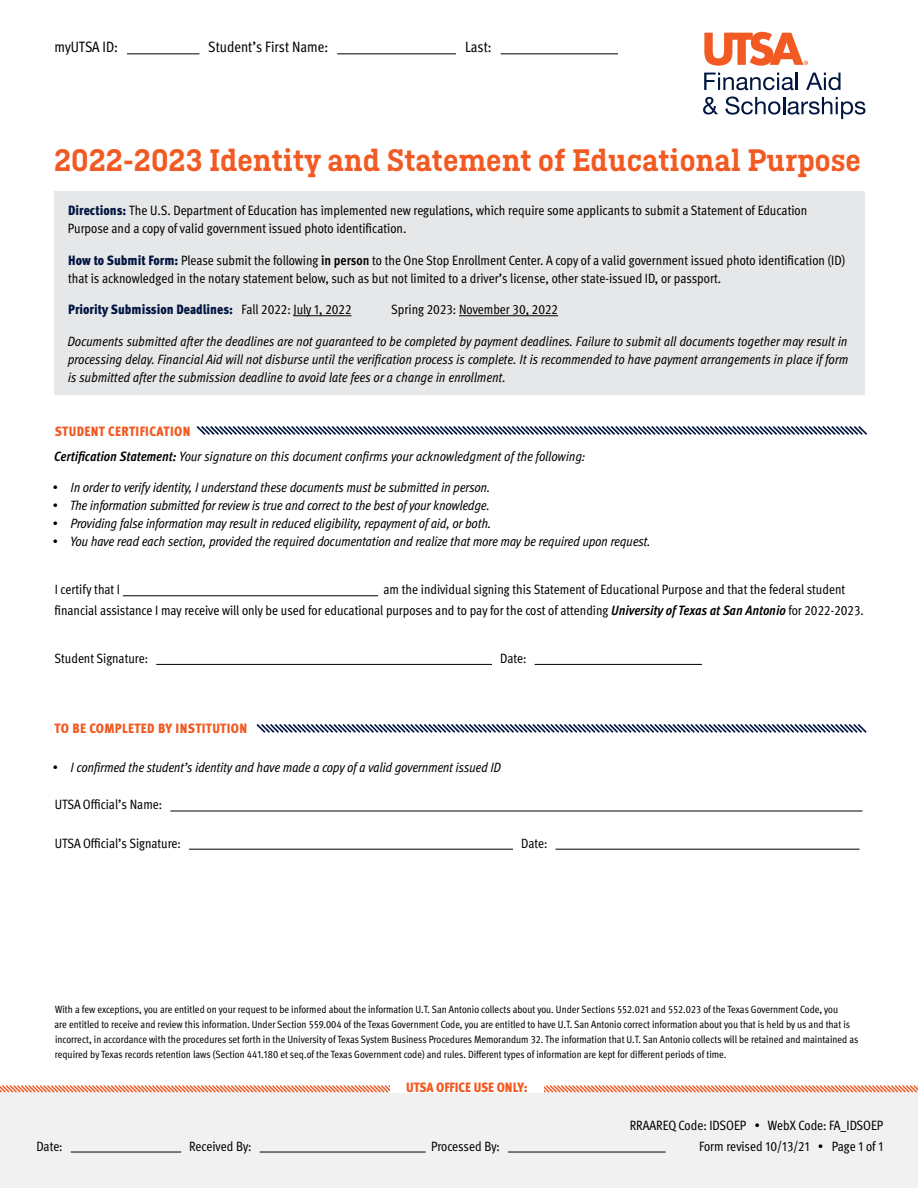
<style>
.page{position:relative;width:918px;height:1188px;background:#fff}
.page>*{position:absolute;margin:0;border:0;box-sizing:border-box;transform-origin:0 0}
.t1{font:600 33px "Ciutadella Slab";color:#f15a22}
.t2{font:condensed 15px "Meta OT";color:#000}
.t3{font:italic condensed 13.5px/18px "Meta OT";letter-spacing:-.01em;color:#000;text-align:justify}
.t4{font:condensed 13.5px/21px "Meta OT";color:#000}
.t5{font:900 condensed 13.5px "Meta OT";color:#001641}
.t6{font:900 condensed 13.5px "Meta OT";letter-spacing:.02em;color:#f15a22}
.t7{font:900 condensed 13.5px "Meta OT";letter-spacing:-.01em;color:#f15a22}
.t8{font:condensed 10.5px/15px "Meta OT";color:#000}
.s1{font-weight:900;color:#001641}
.s2{font-weight:700}
.s3{font-weight:400;color:#000}
.s4{font-weight:900;font-style:normal;color:#f15a22}
.s5{font-weight:700;font-style:italic}
</style>
<div class="page">
<div style="left:0;top:1087px;width:918px;height:101px;background:#f1f1f2"></div>
<svg style="left:0;top:1085px;width:918px;height:8px"></svg>
<div style="left:390px;top:1082px;width:153px;height:11px;background:#fff"></div>
<hr style="left:71px;top:1152px;width:110px;height:1px;background:#000">
<hr style="left:260px;top:1152px;width:166px;height:1px;background:#000">
<hr style="left:508px;top:1152px;width:158px;height:1px;background:#000">
<hr style="left:127px;top:53px;width:72px;height:1px;background:#000">
<hr style="left:337px;top:53px;width:119px;height:1px;background:#000">
<hr style="left:501px;top:53px;width:117px;height:1px;background:#000">
<svg style="left:704px;top:32px;width:104px;height:34px"></svg>
<svg style="left:704px;top:73px;width:94px;height:17px"></svg>
<svg style="left:806px;top:73px;width:35px;height:17px"></svg>
<svg style="left:703px;top:97px;width:15px;height:18px"></svg>
<svg style="left:725px;top:96px;width:141px;height:23px"></svg>
<div style="left:54px;top:192px;width:810px;height:203px;background:#e6e7e8"></div>
<hr style="left:293px;top:315px;width:59px;height:1px;background:#000">
<hr style="left:459px;top:315px;width:99px;height:1px;background:#000">
<hr style="left:123px;top:595px;width:255px;height:1px;background:#000">
<svg style="left:196px;top:426px;width:672px;height:9px"></svg>
<hr style="left:156px;top:664px;width:336px;height:1px;background:#000">
<hr style="left:535px;top:664px;width:167px;height:1px;background:#000">
<hr style="left:170px;top:811px;width:692px;height:1px;background:#000">
<hr style="left:189px;top:849px;width:324px;height:1px;background:#000">
<hr style="left:556px;top:849px;width:304px;height:1px;background:#000">
<svg style="left:256px;top:724px;width:611px;height:9px"></svg>
<p class="t2" style="left:55px;top:38px;width:65px">myUTSA ID:</p>
<p class="t2" style="left:208px;top:38px;width:121px">Student’s First Name:</p>
<p class="t2" style="left:465px;top:38px;width:28px">Last:</p>
<h1 class="t1" style="left:54px;top:141px;width:808px">2022-2023 Identity and Statement of Educational Purpose</h1>
<p class="t4" style="left:68px;top:201px;width:741px;line-height:18px"><span class="s1">Directions:</span> The U.S. Department of Education has implemented new regulations, which require some applicants to submit a Statement of Education<br>Purpose and a copy of valid government issued photo identification.</p>
<p class="t4" style="left:68px;top:251px;width:778px;line-height:18px"><span class="s1">How to Submit Form:</span> Please submit the following <span class="s2">in person</span> to the One Stop Enrollment Center. A copy of a valid government issued photo identification (ID) that is acknowledged in the notary statement below, such as but not limited to a driver’s license, other state-issued ID, or passport.</p>
<p class="t5" style="left:68px;top:301px;width:285px">Priority Submission Deadlines: <span class="s3">Fall 2022: July 1, 2022</span></p>
<p class="t4" style="left:391px;top:299px;width:168px">Spring 2023: November 30, 2022</p>
<p class="t3" style="left:67px;top:332px;width:782px">Documents submitted after the deadlines are not guaranteed to be completed by payment deadlines. Failure to submit all documents together may result in processing delay. Financial Aid will not disburse until the verification process is complete. It is recommended to have payment arrangements in place if form is submitted after the submission deadline to avoid late fees or a change in enrollment.</p>
<p class="t3" style="left:54px;top:419px;width:532px;line-height:24.8px"><span class="s4">STUDENT CERTIFICATION<br></span><span class="s2">Certification Statement:</span> Your signature on this document confirms your acknowledgment of the following:</p>
<p class="t3" style="left:52px;top:479px;width:440px">• In order to verify identity, I understand these documents must be submitted in person.</p>
<p class="t3" style="left:52px;top:497px;width:439px">• The information submitted for review is true and correct to the best of your knowledge.</p>
<p class="t3" style="left:52px;top:515px;width:441px">• Providing false information may result in reduced eligibility, repayment of aid, or both.</p>
<p class="t3" style="left:52px;top:533px;width:600px">• You have read each section, provided the required documentation and realize that more may be required upon request.</p>
<p class="t4" style="left:55px;top:579px;width:67px">I certify that I</p>
<p class="t4" style="left:54px;top:579px;width:811px;text-indent:329px">am the individual signing this Statement of Educational Purpose and that the federal student financial assistance I may receive will only be used for educational purposes and to pay for the cost of attending <span class="s5">University of Texas at San Antonio</span> for 2022-2023.</p>
<p class="t4" style="left:54px;top:647px;width:95px">Student Signature:</p>
<p class="t4" style="left:500px;top:647px;width:28px">Date:</p>
<p class="t6" style="left:54px;top:720px;width:194px">TO BE COMPLETED BY INSTITUTION</p>
<p class="t3" style="left:52px;top:758px;width:450px">• I confirmed the student’s identity and have made a copy of a valid government issued ID</p>
<p class="t4" style="left:55px;top:794px;width:109px">UTSA Official’s Name:</p>
<p class="t4" style="left:55px;top:832px;width:128px">UTSA Official’s Signature:</p>
<p class="t4" style="left:521px;top:832px;width:28px">Date:</p>
<p class="t8" style="left:55px;top:1002px;width:805px">With a few exceptions, you are entitled on your request to be informed about the information U.T. San Antonio collects about you. Under Sections 552.021 and 552.023 of the Texas Government Code, you<br>are entitled to receive and review this information. Under Section 559.004 of the Texas Government Code, you are entitled to have U.T. San Antonio correct information about you that is held by us and that is incorrect, in accordance with the procedures set forth in the University of Texas System Business Procedures Memorandum 32. The information that U.T. San Antonio collects will be retained and maintained as required by Texas records retention laws (Section 441.180 et seq.of the Texas Government code) and rules. Different types of information are kept for different periods of time.</p>
<p class="t7" style="left:406px;top:1079px;width:123px">UTSA OFFICE USE ONLY:</p>
<p class="t4" style="left:36px;top:1135px;width:28px">Date:</p>
<p class="t4" style="left:189px;top:1135px;width:64px">Received By:</p>
<p class="t4" style="left:431px;top:1135px;width:70px">Processed By:</p>
<p class="t4" style="left:630px;top:1114px;width:255px;text-align:right">RRAAREQ Code: IDSOEP • WebX Code: FA_IDSOEP<br>Form revised 10/13/21 • Page 1 of 1</p>
</div>
